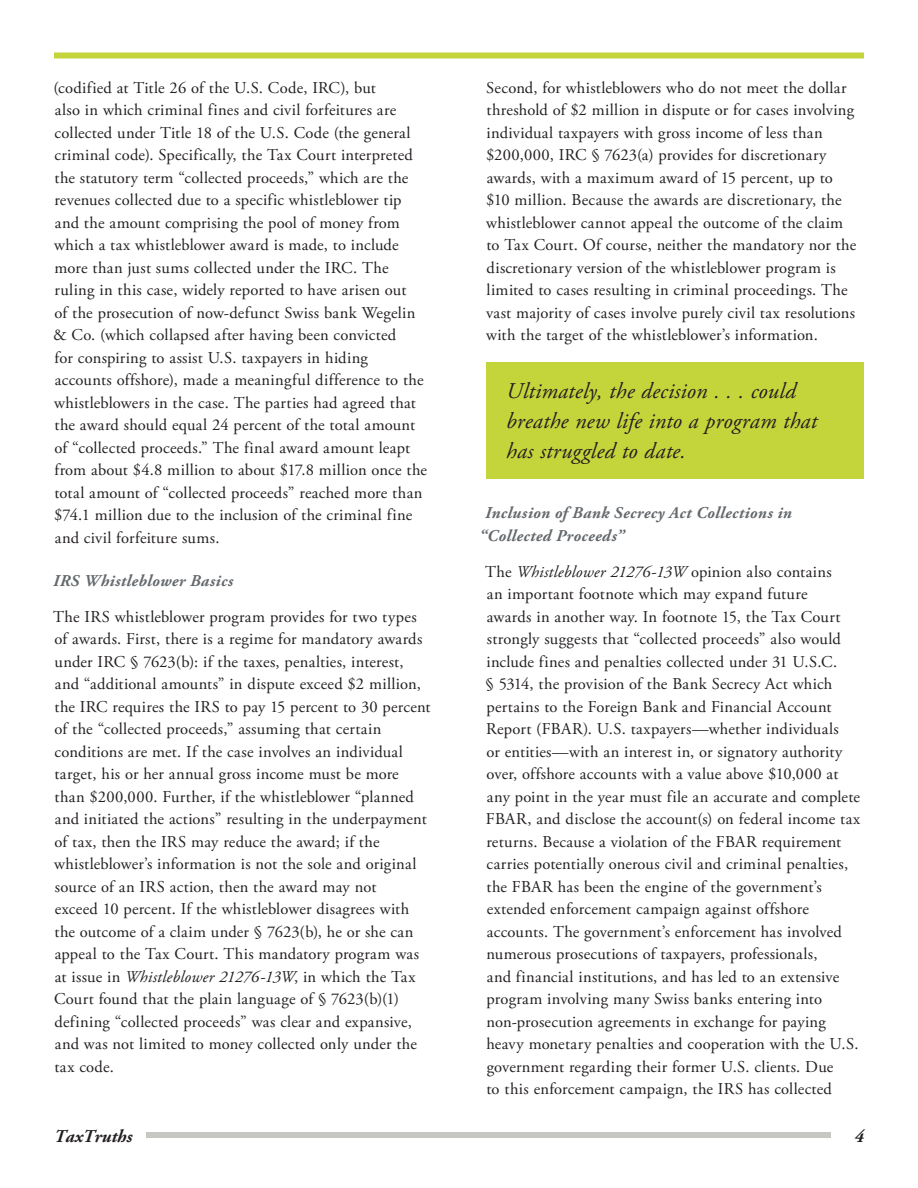
<style>
.page{position:relative;width:918px;height:1188px;background:#fff}
.page>*{position:absolute;margin:0;border:0;box-sizing:border-box;transform-origin:0 0}
.Body{font:italic 22.5px/30px "Adobe Garamond Pro";letter-spacing:.01em;color:#231f20}
.t1{font:italic 700 18px "Adobe Garamond Pro";color:#231f20}
.Body-2{font:16.5px/22.5px "Adobe Garamond Pro";letter-spacing:.015em;color:#231f20}
.Body-3{font:italic 700 16.5px/22.5px "Adobe Garamond Pro";letter-spacing:.02em;color:#64696d}
.s1{font-style:italic}
</style>
<div class="page">
<div style="left:146px;top:1132px;width:684px;height:6px;background:#c6c7c2"></div>
<div style="left:54px;top:52px;width:810px;height:6px;background:#c4d53c"></div>
<div style="left:486px;top:362px;width:378px;height:117px;background:#c4d53c"></div>
<p class="Body-2" style="left:53px;top:77px;width:376px">(codified at Title 26 of the U.S. Code, IRC), but<br>also in which criminal fines and civil forfeitures are collected under Title 18 of the U.S. Code (the general criminal code). Specifically, the Tax Court interpreted the statutory term “collected proceeds,” which are the revenues collected due to a specific whistleblower tip and the amount comprising the pool of money from which a tax whistleblower award is made, to include more than just sums collected under the IRC. The ruling in this case, widely reported to have arisen out<br>of the prosecution of now-defunct Swiss bank Wegelin &amp; Co. (which collapsed after having been convicted<br>for conspiring to assist U.S. taxpayers in hiding accounts offshore), made a meaningful difference to the whistleblowers in the case. The parties had agreed that the award should equal 24 percent of the total amount of “collected proceeds.” The final award amount leapt from about $4.8 million to about $17.8 million once the total amount of “collected proceeds” reached more than $74.1 million due to the inclusion of the criminal fine and civil forfeiture sums.</p>
<p class="Body-3" style="left:53px;top:570px;width:181px">IRS Whistleblower Basics</p>
<p class="Body-2" style="left:53px;top:606px;width:379px">The IRS whistleblower program provides for two types of awards. First, there is a regime for mandatory awards under IRC § 7623(b): if the taxes, penalties, interest, and “additional amounts” in dispute exceed $2 million, the IRC requires the IRS to pay 15 percent to 30 percent of the “collected proceeds,” assuming that certain conditions are met. If the case involves an individual target, his or her annual gross income must be more than $200,000. Further, if the whistleblower “planned and initiated the actions” resulting in the underpayment of tax, then the IRS may reduce the award; if the whistleblower’s information is not the sole and original source of an IRS action, then the award may not<br>exceed 10 percent. If the whistleblower disagrees with the outcome of a claim under § 7623(b), he or she can appeal to the Tax Court. This mandatory program was at issue in <span class="s1">Whistleblower 21276-13W</span>, in which the Tax Court found that the plain language of § 7623(b)(1) defining “collected proceeds” was clear and expansive, and was not limited to money collected only under the tax code.</p>
<p class="Body-2" style="left:486px;top:77px;width:372px">Second, for whistleblowers who do not meet the dollar threshold of $2 million in dispute or for cases involving individual taxpayers with gross income of less than $200,000, IRC § 7623(a) provides for discretionary awards, with a maximum award of 15 percent, up to $10 million. Because the awards are discretionary, the whistleblower cannot appeal the outcome of the claim to Tax Court. Of course, neither the mandatory nor the discretionary version of the whistleblower program is limited to cases resulting in criminal proceedings. The vast majority of cases involve purely civil tax resolutions with the target of the whistleblower’s information.</p>
<p class="Body" style="left:506px;top:377px;width:312px">Ultimately, the decision . . . could breathe new life into a program that has struggled to date.</p>
<p class="Body-3" style="left:479px;top:502px;width:314px;text-indent:6px">Inclusion of Bank Secrecy Act Collections in “Collected Proceeds”</p>
<p class="Body-2" style="left:485px;top:561px;width:377px">The <span class="s1">Whistleblower 21276-13W</span> opinion also contains<br>an important footnote which may expand future<br>awards in another way. In footnote 15, the Tax Court strongly suggests that “collected proceeds” also would include fines and penalties collected under 31 U.S.C.<br>§ 5314, the provision of the Bank Secrecy Act which pertains to the Foreign Bank and Financial Account Report (FBAR). U.S. taxpayers—whether individuals<br>or entities—with an interest in, or signatory authority over, offshore accounts with a value above $10,000 at any point in the year must file an accurate and complete FBAR, and disclose the account(s) on federal income tax returns. Because a violation of the FBAR requirement carries potentially onerous civil and criminal penalties, the FBAR has been the engine of the government’s extended enforcement campaign against offshore accounts. The government’s enforcement has involved numerous prosecutions of taxpayers, professionals,<br>and financial institutions, and has led to an extensive program involving many Swiss banks entering into non-prosecution agreements in exchange for paying heavy monetary penalties and cooperation with the U.S. government regarding their former U.S. clients. Due<br>to this enforcement campaign, the IRS has collected</p>
<p class="t1" style="left:54px;top:1126px;width:80px">TaxTruths</p>
<p class="t1" style="left:855px;top:1126px;width:11px">4</p>
</div>
